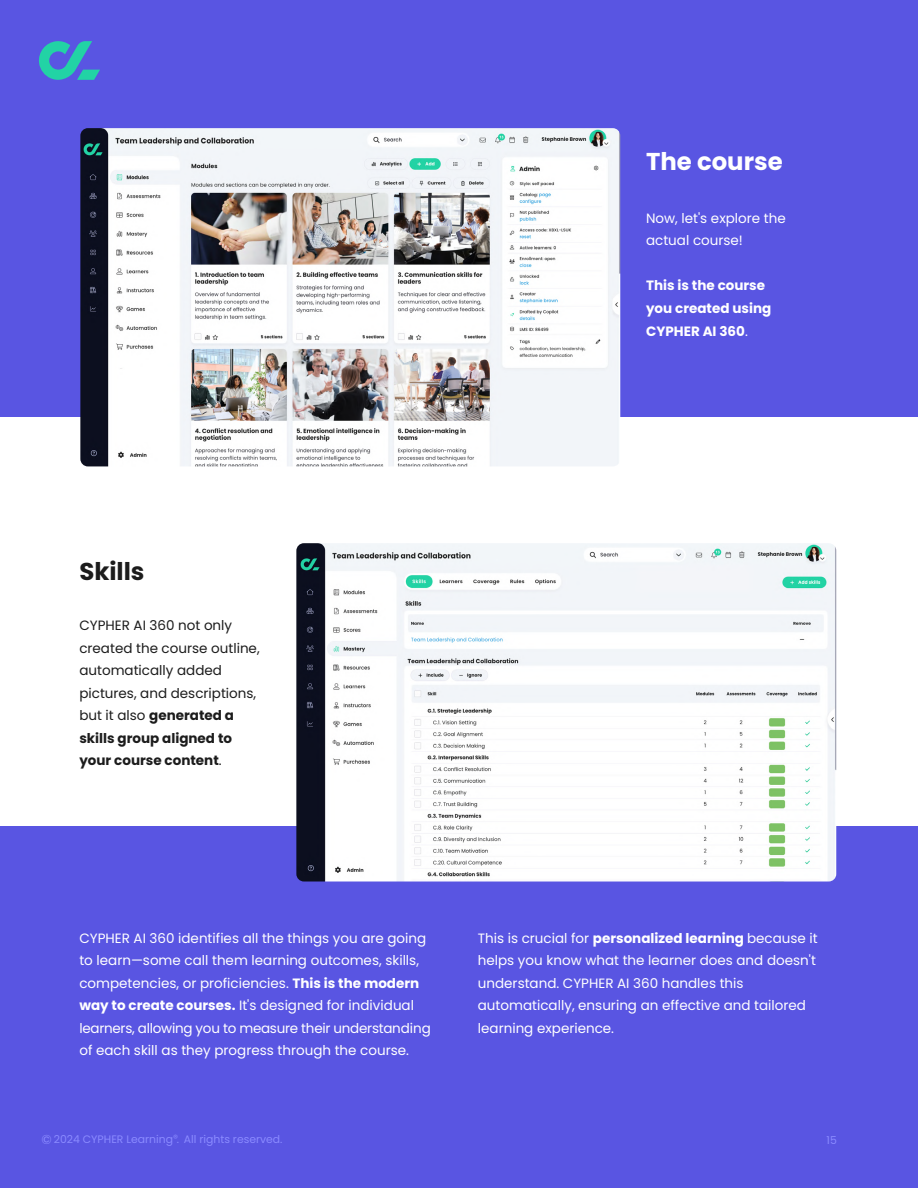
<style>
.page{position:relative;width:918px;height:1188px;background:#fff}
.page>*{position:absolute;margin:0;border:0;box-sizing:border-box;transform-origin:0 0}
.t1{font:700 24.3px "Poppins";color:#fff}
.t2{font:700 24.3px "Poppins";color:#1c1c1c}
.t3{font:13.5px/22.5px "Poppins";color:#fff}
.t4{font:13.5px/22.5px "Poppins";color:#1c1c1c}
.t5{font:700 13.5px/22.5px "Poppins";color:#fff}
.t6{font:10.8px "Poppins";color:#8a8aff}
.s1{font-weight:400}
.s2{font-weight:700}
.s3{font-size:13.05px}
.s4{font-family:"Koz Go Pr 6 N"}
</style>
<div class="page">
<div style="left:0;top:0;width:918px;height:416px;background:#5955e2"></div>
<div style="left:0;top:827px;width:918px;height:361px;background:#5955e2"></div>
<svg style="left:39px;top:41px;width:61px;height:39px"></svg>
<img style="left:80px;top:128px;width:540px;height:338px">
<img style="left:296px;top:543px;width:540px;height:339px">
<h1 class="t1" style="left:646px;top:147px;width:138px">The course</h1>
<p class="t3" style="left:646px;top:207px;width:141px">Now, let's explore the actual course!</p>
<p class="t5" style="left:646px;top:275px;width:127px">This is the course you created using<br>CYPHER AI 360<span class="s1">.</span></p>
<h1 class="t2" style="left:79px;top:558px;width:67px">Skills</h1>
<p class="t4" style="left:79px;top:615px;width:182px">CYPHER AI 360 not only created the course outline, automatically added pictures, and descriptions, but it also <span class="s2">generated a skills group aligned to your course content</span>.</p>
<p class="t3" style="left:79px;top:927px;width:353px">CYPHER AI 360 identifies all the things you are going to learn—some call them learning outcomes, skills, competencies, or proficiencies. <span class="s2">This is the modern way to create courses.</span> It's designed for individual learners, allowing you to measure their understanding of each skill as they progress through the course.</p>
<p class="t3" style="left:478px;top:927px;width:341px">This is crucial for <span class="s2">personalized learning</span> because it helps you know what the learner does and doesn't understand. CYPHER AI 360 handles this automatically, ensuring an effective and tailored learning experience.</p>
<p class="t6" style="left:42px;top:1133px;width:243px"><span class="s3">©</span> 2024 CYPHER Learning<span class="s4">®</span>. All rights reserved.</p>
<p class="t6" style="left:827px;top:1134px;width:12px">15</p>
</div>
